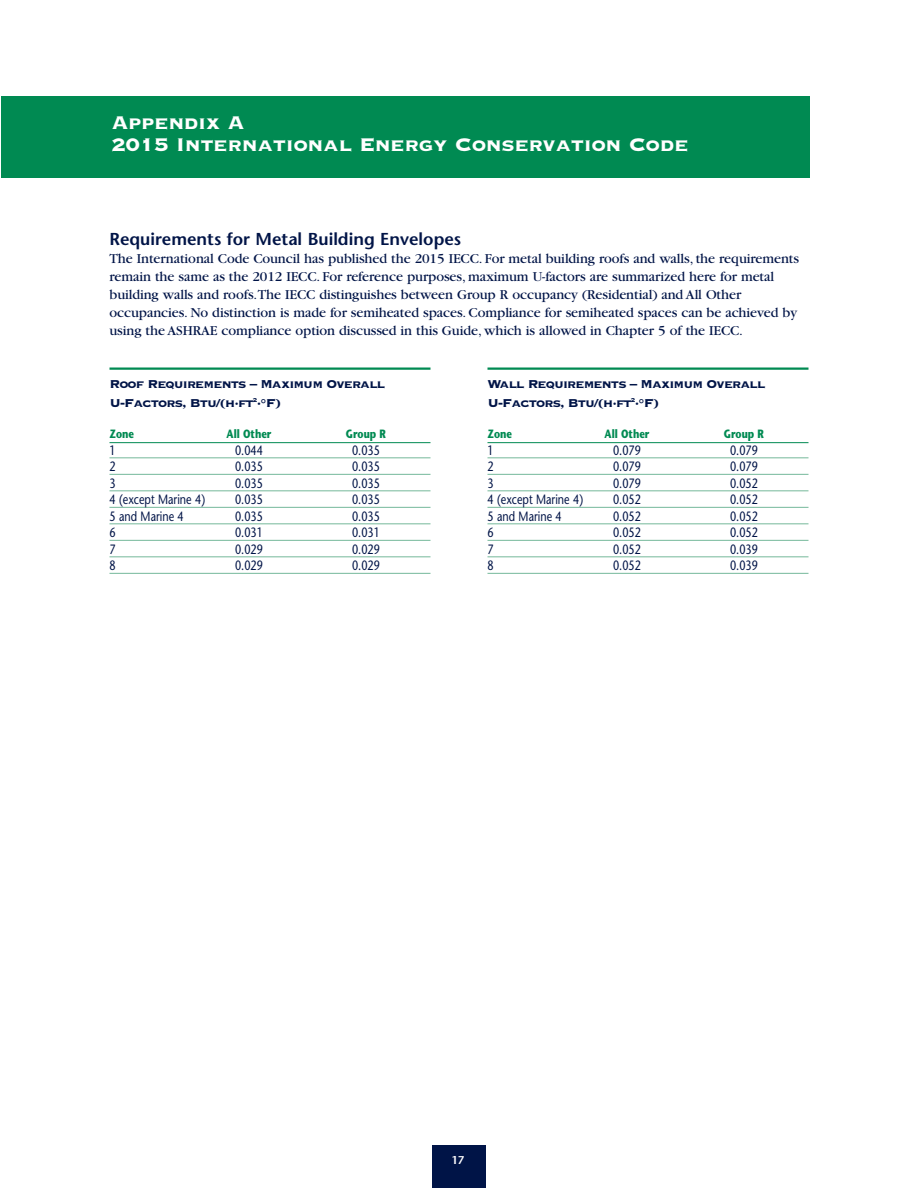
<style>
.page{position:relative;width:918px;height:1188px;background:#fff}
.page>*{position:absolute;margin:0;border:0;box-sizing:border-box;transform-origin:0 0}
.t1{font:24px/22.5px "Copperplate Thirty Three BC";letter-spacing:-.02em;color:#fff}
.t2{font:600 17.25px "Stone Sans";color:#001447}
.t3{font:15px/19.6px "Copperplate Thirty Three BC";letter-spacing:-.06em;color:#001447}
.t4{font:14.25px/18px "Garamond";letter-spacing:-.005em;color:#001447}
.t5{font:13.5px "Stone Sans";color:#001447;scale:.8 1}
.t6{font:700 12px "Stone Sans";color:#008a52;scale:.8 1}
.t7{font:600 11.25px "Stone Sans";color:#fff}
</style>
<div class="page">
<div style="left:432px;top:1145px;width:54px;height:43px;background:#001447"></div>
<div style="left:2px;top:96px;width:808px;height:81px;background:#008a52"></div>
<hr style="left:110px;top:368px;width:320px;height:2px;background:#008a52">
<hr style="left:110px;top:442px;width:320px;height:1px;background:#008a52">
<hr style="left:110px;top:458px;width:320px;height:1px;background:#74b89a">
<hr style="left:110px;top:474px;width:320px;height:1px;background:#74b89a">
<hr style="left:110px;top:491px;width:320px;height:1px;background:#74b89a">
<hr style="left:110px;top:507px;width:320px;height:1px;background:#74b89a">
<hr style="left:110px;top:524px;width:320px;height:1px;background:#74b89a">
<hr style="left:110px;top:540px;width:320px;height:1px;background:#74b89a">
<hr style="left:110px;top:557px;width:320px;height:1px;background:#74b89a">
<hr style="left:110px;top:573px;width:320px;height:1px;background:#74b89a">
<hr style="left:488px;top:368px;width:320px;height:2px;background:#008a52">
<hr style="left:488px;top:442px;width:320px;height:1px;background:#008a52">
<hr style="left:488px;top:458px;width:320px;height:1px;background:#74b89a">
<hr style="left:488px;top:474px;width:320px;height:1px;background:#74b89a">
<hr style="left:488px;top:491px;width:320px;height:1px;background:#74b89a">
<hr style="left:488px;top:507px;width:320px;height:1px;background:#74b89a">
<hr style="left:488px;top:524px;width:320px;height:1px;background:#74b89a">
<hr style="left:488px;top:540px;width:320px;height:1px;background:#74b89a">
<hr style="left:488px;top:557px;width:320px;height:1px;background:#74b89a">
<hr style="left:488px;top:573px;width:320px;height:1px;background:#74b89a">
<h1 class="t1" style="left:111px;top:109px;width:579px">Appendix A<br>2015 International Energy Conservation Code</h1>
<p class="t2" style="left:110px;top:232px;width:353px">Requirements for Metal Building Envelopes</p>
<p class="t4" style="left:110px;top:250px;width:691px">The International Code Council has published the 2015 IECC. For metal building roofs and walls, the requirements remain the same as the 2012 IECC. For reference purposes, maximum U-factors are summarized here for metal building walls and roofs.The IECC distinguishes between Group R occupancy (Residential) and All Other occupancies. No distinction is made for semiheated spaces. Compliance for semiheated spaces can be achieved by using the ASHRAE compliance option discussed in this Guide, which is allowed in Chapter 5 of the IECC.</p>
<p class="t3" style="left:110px;top:373px;width:277px">Roof Requirements – Maximum Overall<br>U-Factors, Btu/(h·ft<sup>2</sup>·°F)</p>
<p class="t6" style="left:110px;top:429px;width:32px">Zone</p>
<p class="t6" style="left:227px;top:429px;width:58px">All Other</p>
<p class="t6" style="left:346px;top:429px;width:52px">Group R</p>
<p class="t5" style="left:110px;top:445px;width:9px">1</p>
<p class="t5" style="left:235px;top:445px;width:36px">0.044</p>
<p class="t5" style="left:352px;top:445px;width:36px">0.035</p>
<p class="t5" style="left:110px;top:461px;width:9px">2</p>
<p class="t5" style="left:235px;top:461px;width:36px">0.035</p>
<p class="t5" style="left:352px;top:461px;width:36px">0.035</p>
<p class="t5" style="left:110px;top:478px;width:9px">3</p>
<p class="t5" style="left:235px;top:478px;width:36px">0.035</p>
<p class="t5" style="left:352px;top:478px;width:36px">0.035</p>
<p class="t5" style="left:110px;top:494px;width:121px">4 (except Marine 4)</p>
<p class="t5" style="left:235px;top:494px;width:36px">0.035</p>
<p class="t5" style="left:352px;top:494px;width:36px">0.035</p>
<p class="t5" style="left:110px;top:511px;width:94px">5 and Marine 4</p>
<p class="t5" style="left:235px;top:511px;width:36px">0.035</p>
<p class="t5" style="left:352px;top:511px;width:36px">0.035</p>
<p class="t5" style="left:110px;top:527px;width:9px">6</p>
<p class="t5" style="left:235px;top:527px;width:36px">0.031</p>
<p class="t5" style="left:352px;top:527px;width:36px">0.031</p>
<p class="t5" style="left:110px;top:544px;width:9px">7</p>
<p class="t5" style="left:235px;top:544px;width:36px">0.029</p>
<p class="t5" style="left:352px;top:544px;width:36px">0.029</p>
<p class="t5" style="left:110px;top:560px;width:9px">8</p>
<p class="t5" style="left:235px;top:560px;width:36px">0.029</p>
<p class="t5" style="left:352px;top:560px;width:36px">0.029</p>
<p class="t3" style="left:488px;top:373px;width:279px">Wall Requirements – Maximum Overall<br>U-Factors, Btu/(h·ft<sup>2</sup>·°F)</p>
<p class="t6" style="left:488px;top:429px;width:32px">Zone</p>
<p class="t6" style="left:605px;top:429px;width:58px">All Other</p>
<p class="t6" style="left:724px;top:429px;width:52px">Group R</p>
<p class="t5" style="left:488px;top:445px;width:9px">1</p>
<p class="t5" style="left:613px;top:445px;width:36px">0.079</p>
<p class="t5" style="left:730px;top:445px;width:36px">0.079</p>
<p class="t5" style="left:488px;top:461px;width:9px">2</p>
<p class="t5" style="left:613px;top:461px;width:36px">0.079</p>
<p class="t5" style="left:730px;top:461px;width:36px">0.079</p>
<p class="t5" style="left:488px;top:478px;width:9px">3</p>
<p class="t5" style="left:613px;top:478px;width:36px">0.079</p>
<p class="t5" style="left:730px;top:478px;width:36px">0.052</p>
<p class="t5" style="left:488px;top:494px;width:121px">4 (except Marine 4)</p>
<p class="t5" style="left:613px;top:494px;width:36px">0.052</p>
<p class="t5" style="left:730px;top:494px;width:36px">0.052</p>
<p class="t5" style="left:488px;top:511px;width:94px">5 and Marine 4</p>
<p class="t5" style="left:613px;top:511px;width:36px">0.052</p>
<p class="t5" style="left:730px;top:511px;width:36px">0.052</p>
<p class="t5" style="left:488px;top:527px;width:9px">6</p>
<p class="t5" style="left:613px;top:527px;width:36px">0.052</p>
<p class="t5" style="left:730px;top:527px;width:36px">0.052</p>
<p class="t5" style="left:488px;top:544px;width:9px">7</p>
<p class="t5" style="left:613px;top:544px;width:36px">0.052</p>
<p class="t5" style="left:730px;top:544px;width:36px">0.039</p>
<p class="t5" style="left:488px;top:560px;width:9px">8</p>
<p class="t5" style="left:613px;top:560px;width:36px">0.052</p>
<p class="t5" style="left:730px;top:560px;width:36px">0.039</p>
<p class="t7" style="left:451px;top:1156px;width:14px">17</p>
</div>
